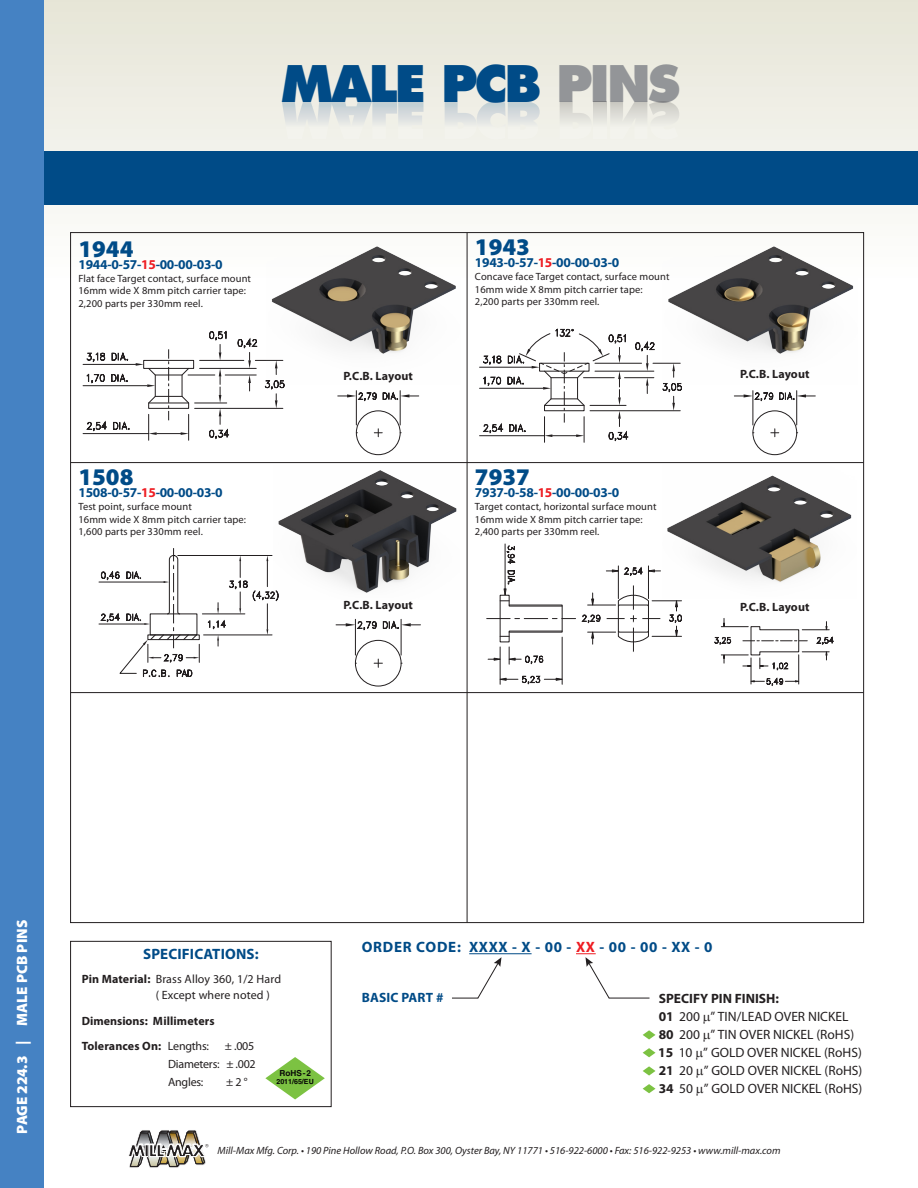
<style>
.page{position:relative;width:918px;height:1188px;background:#fff}
.page>*{position:absolute;margin:0;border:0;box-sizing:border-box;transform-origin:0 0}
.t1{font:800 49.2px "Futura LT";letter-spacing:-.05em;color:#004b87}
.t2{font:900 24px "Myriad Pro";color:#004b87}
.Text{font:700 15px "Myriad Pro";letter-spacing:.05em;color:#004b87}
.t3{font:900 15px "Myriad Pro";letter-spacing:.01em;color:#fff}
.Text-2{font:700 15px "Myriad Pro";letter-spacing:.01em;color:#004b87}
.Text-3{font:13.5px "Myriad Pro";color:#231f20}
.Text-4{font:700 13.5px "Myriad Pro";letter-spacing:-.02em;color:#004b87}
.Text-5{font:700 13.5px "Myriad Pro";color:#231f20}
.Text-6{font:700 13.5px "Myriad Pro";letter-spacing:.01em;color:#004b87}
.Text-7{font:700 12px "Myriad Pro";letter-spacing:.01em;color:#231f20}
.Text-8{font:12px "Myriad Pro";letter-spacing:.005em;color:#231f20}
.Text-9{font:12px "Myriad Pro";letter-spacing:-.02em;color:#231f20}
.Text-10{font:10.5px "Myriad Pro";letter-spacing:.01em;color:#231f20}
.t4{font:italic 10.5px "Myriad Pro";color:#231f20}
.t5{font:700 8.25px "Helvetica";color:#070707}
.t6{font:700 7.05px "Helvetica";color:#020202}
.s1{color:#939598}
.s2{color:#ee1d23}
.s3{font-weight:700}
.s4{font-weight:400}
</style>
<div class="page">
<img style="left:129px;top:1130px;width:67px;height:38px">
<svg style="left:128px;top:1131px;width:80px;height:36px"></svg>
<svg style="left:43px;top:0;width:875px;height:284px"></svg>
<svg style="left:282px;top:102px;width:142px;height:37px;background:#e2e5e3"></svg>
<svg style="left:445px;top:101px;width:95px;height:38px;background:#e4e7e4"></svg>
<svg style="left:560px;top:102px;width:32px;height:37px"></svg>
<svg style="left:593px;top:102px;width:14px;height:37px"></svg>
<svg style="left:610px;top:101px;width:69px;height:38px;background:#e6e6df"></svg>
<div style="left:0;top:151px;width:918px;height:54px;background:#004b87"></div>
<div style="left:0;top:0;width:43px;height:1188px;background:#4582c3"></div>
<hr style="left:71px;top:692px;width:793px;height:1px;background:#231f20">
<hr style="left:71px;top:462px;width:793px;height:1px;background:#231f20">
<hr style="left:467px;top:233px;width:1px;height:690px;background:#231f20">
<div style="left:70px;top:941px;width:262px;height:166px;border:1px solid #231f20"></div>
<svg style="left:265px;top:1057px;width:60px;height:42px"></svg>
<hr style="left:469px;top:953px;width:63px;height:1px;background:#004b87">
<hr style="left:609px;top:998px;width:41px;height:1px;background:#231f20">
<svg style="left:576px;top:953px;width:34px;height:46px"></svg>
<svg style="left:452px;top:957px;width:50px;height:42px"></svg>
<svg style="left:643px;top:1030px;width:13px;height:9px"></svg>
<svg style="left:643px;top:1048px;width:13px;height:9px"></svg>
<svg style="left:643px;top:1066px;width:13px;height:10px"></svg>
<svg style="left:643px;top:1084px;width:13px;height:9px"></svg>
<hr style="left:480px;top:367px;width:52px;height:1px;background:#231f20">
<hr style="left:480px;top:388px;width:63px;height:1px;background:#231f20">
<hr style="left:480px;top:435px;width:64px;height:1px;background:#231f20">
<svg style="left:483px;top:329px;width:199px;height:113px"></svg>
<hr style="left:200px;top:368px;width:56px;height:1px;background:#231f20">
<hr style="left:225px;top:375px;width:31px;height:1px;background:#231f20">
<hr style="left:195px;top:408px;width:88px;height:1px;background:#231f20">
<svg style="left:238px;top:338px;width:47px;height:70px"></svg>
<hr style="left:83px;top:364px;width:53px;height:1px;background:#231f20">
<svg style="left:87px;top:353px;width:18px;height:9px"></svg>
<svg style="left:112px;top:352px;width:16px;height:9px"></svg>
<hr style="left:83px;top:385px;width:64px;height:1px;background:#231f20">
<svg style="left:87px;top:374px;width:18px;height:9px"></svg>
<svg style="left:111px;top:374px;width:17px;height:8px"></svg>
<svg style="left:87px;top:421px;width:20px;height:10px"></svg>
<svg style="left:113px;top:422px;width:16px;height:8px"></svg>
<hr style="left:83px;top:433px;width:66px;height:1px;background:#231f20">
<hr style="left:200px;top:360px;width:44px;height:1px;background:#231f20">
<svg style="left:136px;top:331px;width:93px;height:109px"></svg>
<hr style="left:618px;top:566px;width:1px;height:33px;background:#231f20">
<hr style="left:648px;top:566px;width:1px;height:33px;background:#231f20">
<svg style="left:606px;top:568px;width:55px;height:8px"></svg>
<hr style="left:652px;top:601px;width:30px;height:1px;background:#231f20">
<hr style="left:652px;top:636px;width:30px;height:1px;background:#231f20">
<svg style="left:669px;top:600px;width:13px;height:37px"></svg>
<hr style="left:500px;top:647px;width:1px;height:37px;background:#231f20">
<hr style="left:562px;top:637px;width:1px;height:47px;background:#231f20">
<svg style="left:499px;top:676px;width:64px;height:8px"></svg>
<svg style="left:582px;top:585px;width:78px;height:67px"></svg>
<hr style="left:505px;top:544px;width:1px;height:45px;background:#231f20">
<svg style="left:507px;top:546px;width:8px;height:18px"></svg>
<svg style="left:487px;top:571px;width:89px;height:93px"></svg>
<hr style="left:202px;top:614px;width:43px;height:1px;background:#231f20">
<hr style="left:178px;top:555px;width:94px;height:1px;background:#231f20">
<hr style="left:204px;top:635px;width:68px;height:1px;background:#231f20">
<svg style="left:217px;top:603px;width:2px;height:11px"></svg>
<svg style="left:217px;top:635px;width:2px;height:11px"></svg>
<svg style="left:229px;top:556px;width:18px;height:58px"></svg>
<svg style="left:208px;top:621px;width:18px;height:8px"></svg>
<svg style="left:253px;top:555px;width:25px;height:80px"></svg>
<hr style="left:99px;top:624px;width:46px;height:1px;background:#231f20">
<hr style="left:99px;top:582px;width:66px;height:1px;background:#231f20">
<svg style="left:101px;top:548px;width:99px;height:129px"></svg>
<img style="left:266px;top:227px;width:195px;height:157px">
<img style="left:663px;top:227px;width:194px;height:157px">
<img style="left:667px;top:475px;width:185px;height:107px">
<img style="left:274px;top:470px;width:183px;height:130px">
<div style="left:753px;top:411px;width:44px;height:44px;border:1px solid #231f20;border-radius:50%"></div>
<svg style="left:771px;top:429px;width:8px;height:8px"></svg>
<hr style="left:753px;top:391px;width:1px;height:34px;background:#231f20">
<hr style="left:796px;top:391px;width:1px;height:34px;background:#231f20">
<svg style="left:734px;top:393px;width:39px;height:8px"></svg>
<svg style="left:780px;top:393px;width:35px;height:7px"></svg>
<div style="left:356px;top:411px;width:44px;height:44px;border:1px solid #231f20;border-radius:50%"></div>
<svg style="left:374px;top:429px;width:8px;height:8px"></svg>
<hr style="left:356px;top:391px;width:1px;height:34px;background:#231f20">
<hr style="left:400px;top:391px;width:1px;height:34px;background:#231f20">
<svg style="left:338px;top:393px;width:38px;height:8px"></svg>
<svg style="left:383px;top:393px;width:36px;height:7px"></svg>
<svg style="left:715px;top:618px;width:118px;height:68px"></svg>
<div style="left:355px;top:640px;width:46px;height:46px;border:1px solid #231f20;border-radius:50%"></div>
<svg style="left:374px;top:659px;width:8px;height:8px"></svg>
<hr style="left:355px;top:619px;width:1px;height:36px;background:#231f20">
<hr style="left:401px;top:619px;width:1px;height:36px;background:#231f20">
<svg style="left:336px;top:621px;width:40px;height:9px"></svg>
<svg style="left:383px;top:621px;width:37px;height:8px"></svg>
<h1 class="t1" style="left:280px;top:52px;width:402px">MALE PCB <span class="s1">PINS</span></h1>
<p class="t2" style="left:78px;top:233px;width:57px">1944</p>
<p class="Text-4" style="left:78px;top:256px;width:146px">1944-0-57-<span class="s2">15</span>-00-00-03-0</p>
<p class="Text-10" style="left:78px;top:272px;width:174px">Flat face Target contact, surface mount</p>
<p class="Text-10" style="left:78px;top:284px;width:169px">16mm wide X 8mm pitch carrier tape:</p>
<p class="Text-10" style="left:78px;top:297px;width:126px">2,200 parts per 330mm reel.</p>
<p class="t2" style="left:78px;top:461px;width:57px">1508</p>
<p class="Text-4" style="left:78px;top:484px;width:146px">1508-0-57-<span class="s2">15</span>-00-00-03-0</p>
<p class="Text-10" style="left:78px;top:500px;width:115px">Test point, surface mount</p>
<p class="Text-10" style="left:78px;top:513px;width:169px">16mm wide X 8mm pitch carrier tape:</p>
<p class="Text-10" style="left:78px;top:525px;width:126px">1,600 parts per 330mm reel.</p>
<p class="Text-7" style="left:344px;top:368px;width:71px">P.C.B. Layout</p>
<p class="Text-7" style="left:344px;top:598px;width:71px">P.C.B. Layout</p>
<p class="t2" style="left:475px;top:231px;width:57px">1943</p>
<p class="Text-4" style="left:475px;top:254px;width:146px">1943-0-57-<span class="s2">15</span>-00-00-03-0</p>
<p class="Text-10" style="left:475px;top:270px;width:196px">Concave face Target contact, surface mount</p>
<p class="Text-10" style="left:475px;top:283px;width:169px">16mm wide X 8mm pitch carrier tape:</p>
<p class="Text-10" style="left:475px;top:295px;width:126px">2,200 parts per 330mm reel.</p>
<p class="t2" style="left:475px;top:461px;width:57px">7937</p>
<p class="Text-4" style="left:475px;top:484px;width:146px">7937-0-58-<span class="s2">15</span>-00-00-03-0</p>
<p class="Text-10" style="left:475px;top:500px;width:183px">Target contact, horizontal surface mount</p>
<p class="Text-10" style="left:475px;top:513px;width:169px">16mm wide X 8mm pitch carrier tape:</p>
<p class="Text-10" style="left:475px;top:525px;width:126px">2,400 parts per 330mm reel.</p>
<p class="Text-7" style="left:740px;top:366px;width:71px">P.C.B. Layout</p>
<p class="Text-7" style="left:740px;top:599px;width:71px">P.C.B. Layout</p>
<p class="t3" style="left:12px;top:1134px;width:216px;rotate:-90deg">PAGE 224.3 | MALE PCB PINS</p>
<p class="Text-2" style="left:143px;top:944px;width:117px">SPECIFICATIONS:</p>
<p class="Text-8" style="left:82px;top:971px;width:201px"><span class="s3">Pin Material:</span> Brass Alloy 360, 1/2 Hard</p>
<p class="Text-8" style="left:156px;top:988px;width:116px">( Except where noted )</p>
<p class="Text-7" style="left:82px;top:1013px;width:134px">Dimensions: Millimeters</p>
<p class="Text-7" style="left:82px;top:1038px;width:129px">Tolerances On: <span class="s4">Lengths:</span></p>
<p class="Text-8" style="left:225px;top:1039px;width:31px">± .005</p>
<p class="Text-9" style="left:168px;top:1057px;width:89px">Diameters: ± .002</p>
<p class="Text-8" style="left:168px;top:1075px;width:37px">Angles:</p>
<p class="Text-8" style="left:226px;top:1075px;width:23px">± 2 °</p>
<p class="t5" style="left:279px;top:1068px;width:33px">RoHS-2</p>
<p class="t6" style="left:276px;top:1077px;width:39px">2011/65/EU</p>
<p class="Text" style="left:362px;top:937px;width:352px">ORDER CODE: XXXX - X - 00 - <span class="s2">XX</span> - 00 - 00 - XX - 0</p>
<p class="Text-6" style="left:362px;top:989px;width:83px">BASIC PART #</p>
<p class="Text-5" style="left:659px;top:990px;width:122px">SPECIFY PIN FINISH:</p>
<p class="Text-3" style="left:659px;top:1008px;width:191px"><span class="s3">01</span> 200 ” TIN/LEAD OVER NICKEL</p>
<p class="Text-3" style="left:659px;top:1026px;width:197px"><span class="s3">80</span> 200 ” TIN OVER NICKEL (RoHS)</p>
<p class="Text-3" style="left:658px;top:1044px;width:205px"><span class="s3">15</span> 10 ” GOLD OVER NICKEL (RoHS)</p>
<p class="Text-3" style="left:659px;top:1062px;width:205px"><span class="s3">21</span> 20 ” GOLD OVER NICKEL (RoHS)</p>
<p class="Text-3" style="left:659px;top:1080px;width:205px"><span class="s3">34</span> 50 ” GOLD OVER NICKEL (RoHS)</p>
<p class="t4" style="left:217px;top:1144px;width:565px">Mill-Max Mfg. Corp. • 190 Pine Hollow Road, P.O. Box 300, Oyster Bay, NY 11771 • 516-922-6000 • Fax: 516-922-9253 • www.mill-max.com</p>
</div>
